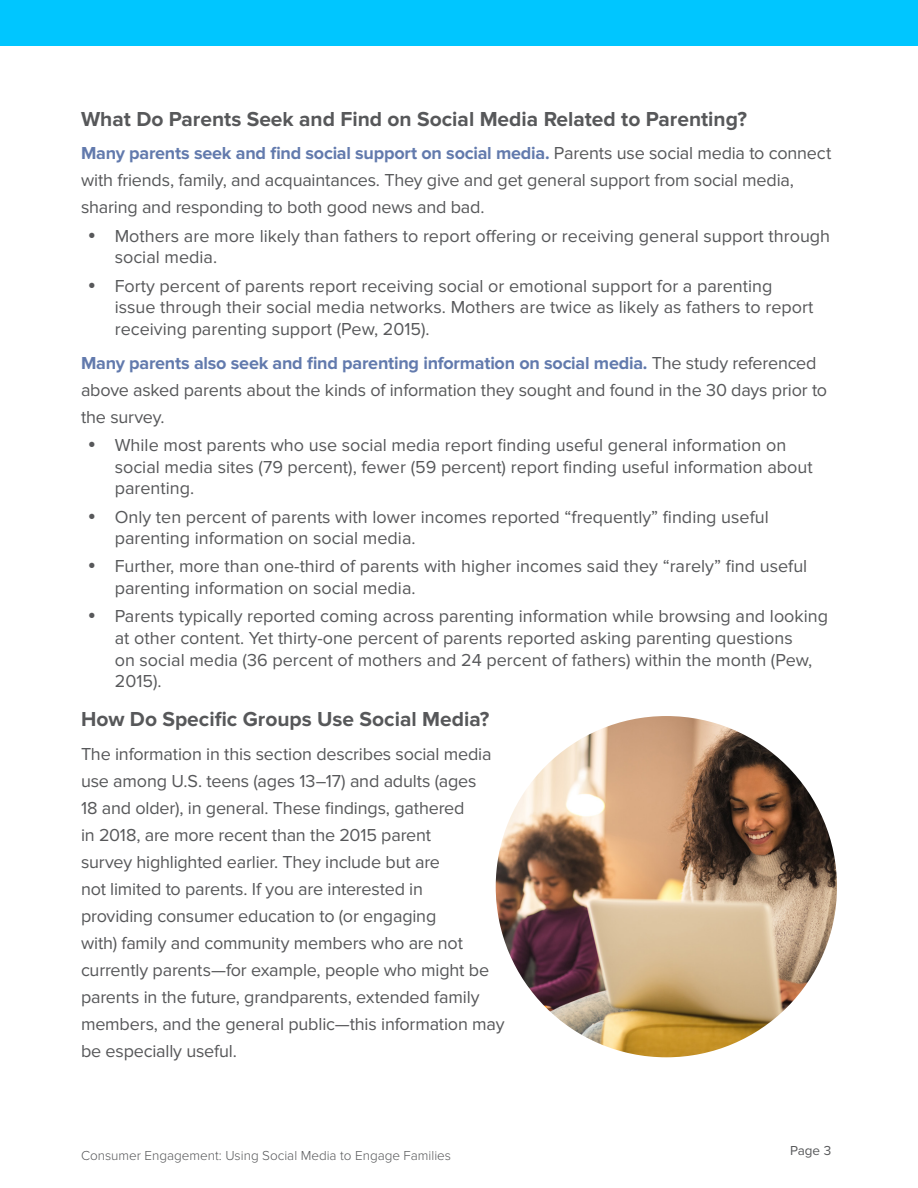
<style>
.page{position:relative;width:918px;height:1188px;background:#fff}
.page>*{position:absolute;margin:0;border:0;box-sizing:border-box;transform-origin:0 0}
.t1{font:700 21px "Proxima Nova";color:#57585a}
.t2{font:18px/27px "Proxima Nova";color:#57585a}
.t3{font:300 13.5px "Proxima Nova";color:#57585a}
.t4{font:13.5px "Proxima Nova";color:#57585a}
.s1{font-weight:700;color:#627aad}
</style>
<div class="page">
<div style="left:0;top:0;width:918px;height:45px;background:#00c6ff"></div>
<img style="left:496px;top:716px;width:341px;height:341px;border-radius:171px">
<h3 class="t1" style="left:81px;top:107px;width:668px">What Do Parents Seek and Find on Social Media Related to Parenting?</h3>
<p class="t2" style="left:81px;top:140px;width:752px"><span class="s1">Many parents seek and find social support on social media.</span> Parents use social media to connect with friends, family, and acquaintances. They give and get general support from social media, sharing and responding to both good news and bad.</p>
<p class="t2" style="left:115px;top:225px;width:717px;line-height:21.6px">Mothers are more likely than fathers to report offering or receiving general support through social media.</p>
<p class="t2" style="left:115px;top:275px;width:700px;line-height:21.6px">Forty percent of parents report receiving social or emotional support for a parenting issue through their social media networks. Mothers are twice as likely as fathers to report receiving parenting support (Pew, 2015).</p>
<p class="t2" style="left:81px;top:349px;width:748px"><span class="s1">Many parents also seek and find parenting information on social media.</span> The study referenced above asked parents about the kinds of information they sought and found in the 30 days prior to the survey.</p>
<p class="t2" style="left:115px;top:434px;width:699px;line-height:21.6px">While most parents who use social media report finding useful general information on social media sites (79 percent), fewer (59 percent) report finding useful information about parenting.</p>
<p class="t2" style="left:115px;top:506px;width:656px;line-height:21.6px">Only ten percent of parents with lower incomes reported “frequently” finding useful parenting information on social media.</p>
<p class="t2" style="left:115px;top:556px;width:694px;line-height:21.6px">Further, more than one-third of parents with higher incomes said they “rarely” find useful parenting information on social media.</p>
<p class="t2" style="left:115px;top:606px;width:715px;line-height:21.6px">Parents typically reported coming across parenting information while browsing and looking at other content. Yet thirty-one percent of parents reported asking parenting questions<br>on social media (36 percent of mothers and 24 percent of fathers) within the month (Pew, 2015).</p>
<h3 class="t1" style="left:81px;top:707px;width:410px">How Do Specific Groups Use Social Media?</h3>
<p class="t2" style="left:81px;top:740px;width:425px">The information in this section describes social media use among U.S. teens (ages 13–17) and adults (ages<br>18 and older), in general. These findings, gathered<br>in 2018, are more recent than the 2015 parent<br>survey highlighted earlier. They include but are<br>not limited to parents. If you are interested in<br>providing consumer education to (or engaging<br>with) family and community members who are not currently parents—for example, people who might be parents in the future, grandparents, extended family members, and the general public—this information may be especially useful.</p>
<p class="t3" style="left:81px;top:1147px;width:372px">Consumer Engagement: Using Social Media to Engage Families</p>
<p class="t4" style="left:790px;top:1143px;width:43px">Page 3</p>
</div>
